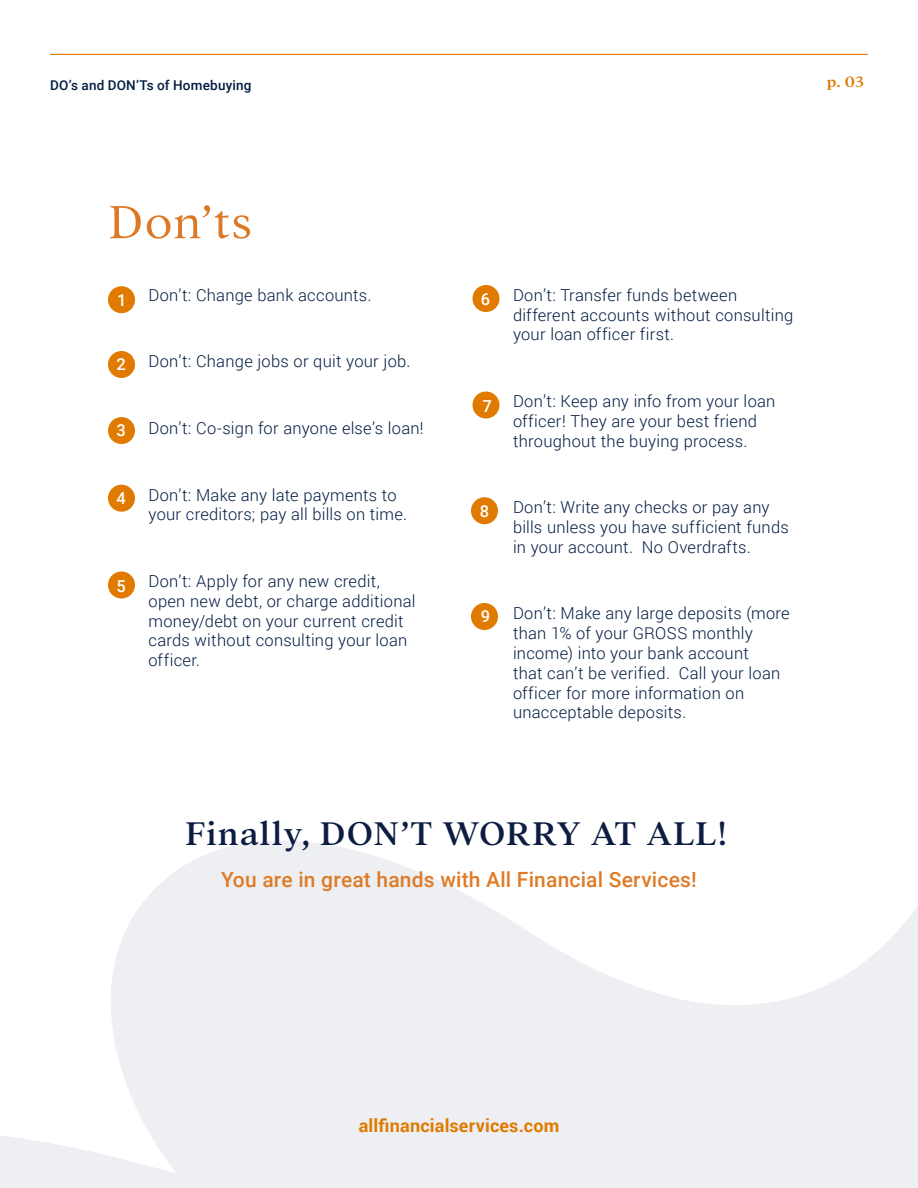
<style>
.page{position:relative;width:918px;height:1188px;background:#fff}
.page>*{position:absolute;margin:0;border:0;box-sizing:border-box;transform-origin:0 0}
.t1{font:300 51px "Addington CF";color:#dd7926}
.t2{font:500 36px "Addington CF";letter-spacing:.025em;color:#0c1d41}
.t3{font:500 21px "Roboto";letter-spacing:.01em;color:#df7b26}
.t4{font:700 18px "Roboto";letter-spacing:.01em;color:#e07a00}
.t5{font:300 16.5px/19.8px "Roboto";letter-spacing:.015em;color:#021c42}
.t6{font:500 16.5px "Roboto";color:#fff}
.t7{font:600 16.5px "Addington CF";color:#e07a00}
.t8{font:500 13.5px "Roboto";letter-spacing:.015em;color:#021c42}
</style>
<div class="page">
<svg style="left:0;top:841px;width:918px;height:347px;fill:#edeff2"></svg>
<div style="left:108px;top:417px;width:27px;height:27px;background:#e07a00;border-radius:50%"></div>
<div style="left:108px;top:485px;width:27px;height:27px;background:#e07a00;border-radius:50%"></div>
<div style="left:108px;top:572px;width:27px;height:26px;background:#e07a00;border-radius:50%"></div>
<div style="left:108px;top:351px;width:27px;height:27px;background:#e07a00;border-radius:50%"></div>
<div style="left:472px;top:285px;width:28px;height:27px;background:#e07a00;border-radius:50%"></div>
<div style="left:472px;top:392px;width:28px;height:26px;background:#e07a00;border-radius:50%"></div>
<div style="left:471px;top:603px;width:27px;height:27px;background:#e07a00;border-radius:50%"></div>
<div style="left:471px;top:497px;width:27px;height:27px;background:#e07a00;border-radius:50%"></div>
<div style="left:108px;top:286px;width:27px;height:27px;background:#e07a00;border-radius:50%"></div>
<hr style="left:50px;top:54px;width:818px;height:1px;background:#e07a00">
<p class="t8" style="left:50px;top:76px;width:203px">DO’s and DON’Ts of Homebuying</p>
<p class="t7" style="left:827px;top:72px;width:39px">p. 03</p>
<p class="t1" style="left:109px;top:193px;width:145px">Don’ts</p>
<p class="t6" style="left:117px;top:289px;width:11px">1</p>
<p class="t5" style="left:148px;top:284px;width:225px">Don’t: Change bank accounts.</p>
<p class="t6" style="left:116px;top:353px;width:11px">2</p>
<p class="t5" style="left:148px;top:351px;width:263px">Don’t: Change jobs or quit your job.</p>
<p class="t6" style="left:116px;top:419px;width:11px">3</p>
<p class="t5" style="left:148px;top:418px;width:277px">Don’t: Co-sign for anyone else’s loan!</p>
<p class="t6" style="left:116px;top:486px;width:11px">4</p>
<p class="t5" style="left:148px;top:484px;width:260px">Don’t: Make any late payments to your creditors; pay all bills on time.</p>
<p class="t6" style="left:117px;top:574px;width:11px">5</p>
<p class="t5" style="left:148px;top:571px;width:269px">Don’t: Apply for any new credit, open new debt, or charge additional money/debt on your current credit cards without consulting your loan officer.</p>
<p class="t6" style="left:481px;top:287px;width:11px">6</p>
<p class="t5" style="left:513px;top:284px;width:282px">Don’t: Transfer funds between different accounts without consulting your loan officer first.</p>
<p class="t6" style="left:482px;top:395px;width:11px">7</p>
<p class="t5" style="left:513px;top:391px;width:264px">Don’t: Keep any info from your loan officer! They are your best friend throughout the buying process.</p>
<p class="t6" style="left:480px;top:500px;width:11px">8</p>
<p class="t5" style="left:513px;top:497px;width:277px">Don’t: Write any checks or pay any bills unless you have sufficient funds in your account. No Overdrafts.</p>
<p class="t6" style="left:481px;top:605px;width:11px">9</p>
<p class="t5" style="left:513px;top:603px;width:278px">Don’t: Make any large deposits (more than 1% of your GROSS monthly income) into your bank account<br>that can’t be verified. Call your loan officer for more information on unacceptable deposits.</p>
<p class="t2" style="left:185px;top:812px;width:542px">Finally, DON’T WORRY AT ALL!</p>
<p class="t3" style="left:221px;top:865px;width:477px">You are in great hands with All Financial Services!</p>
<p class="t4" style="left:359px;top:1113px;width:202px">allfinancialservices.com</p>
</div>
